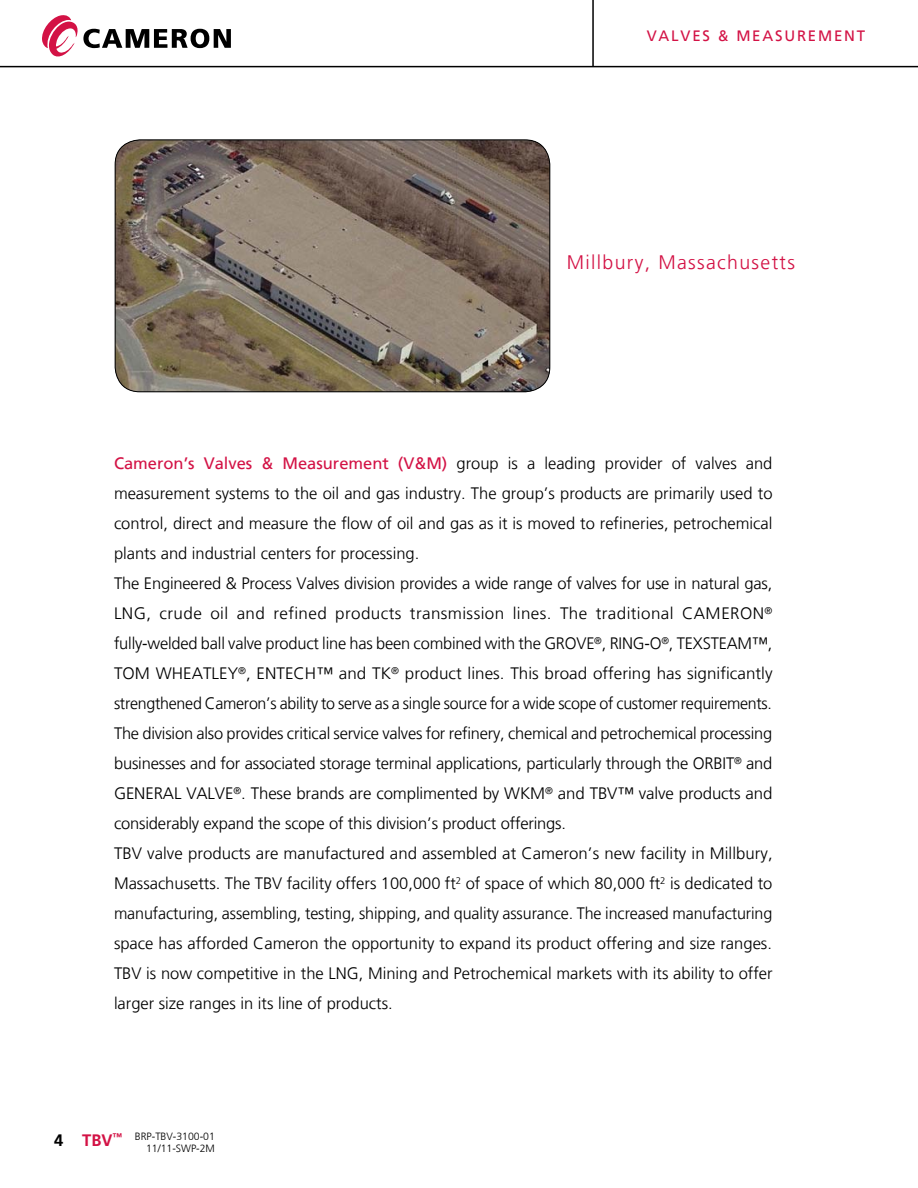
<style>
.page{position:relative;width:918px;height:1188px;background:#fff}
.page>*{position:absolute;margin:0;border:0;box-sizing:border-box;transform-origin:0 0}
.t1{font:300 19.5px "Frutiger";letter-spacing:.07em;color:#d31245}
.t2{font:300 16.5px/30px "Frutiger";color:#000}
.t3{font:700 16.5px "Frutiger";color:#d31245}
.t4{font:700 16.5px "Frutiger";color:#000}
.t5{font:15px "Frutiger Roman";letter-spacing:.12em;color:#d31245}
.t6{font:300 10.5px/12.6px "Frutiger";color:#000;text-align:right}
.s1{font-family:"Frutiger Roman";font-weight:400;color:#d31245}
</style>
<div class="page">
<hr style="left:0;top:66px;width:918px;height:1px;background:#000">
<hr style="left:592px;top:0;width:2px;height:67px;background:#000">
<svg style="left:42px;top:15px;width:189px;height:42px"></svg>
<img style="left:115px;top:140px;width:435px;height:252px">
<div style="left:115px;top:139px;width:435px;height:253px;border:1px solid #000;border-radius:25px"></div>
<p class="t5" style="left:647px;top:27px;width:220px">VALVES &amp; MEASUREMENT</p>
<p class="t1" style="left:567px;top:251px;width:230px">Millbury, Massachusetts</p>
<p class="t2" style="left:114px;top:448px;width:660px"><span class="s1">Cameron’s Valves &amp; Measurement (V&amp;M)</span> group is a leading provider of valves and measurement systems to the oil and gas industry. The group’s products are primarily used to control, direct and measure the flow of oil and gas as it is moved to refineries, petrochemical plants and industrial centers for processing.<br>The Engineered &amp; Process Valves division provides a wide range of valves for use in natural gas, LNG, crude oil and refined products transmission lines. The traditional CAMERON<sup>® </sup>fully-welded ball valve product line has been combined with the GROVE<sup>®</sup>, RING-O<sup>®</sup>, TEXSTEAM™, TOM WHEA</p>
<p class="t2" style="left:114px;top:658px;width:660px;text-indent:202px">™ and TK<sup>®</sup> product lines. This broad offering has significantly strengthened Cameron’s ability to serve as a single source for a wide scope of customer requirements.<br>The division also provides critical service valves for refinery, chemical and petrochemical processing businesses and for associated storage terminal applications, particularly through the ORBIT<sup>®</sup> and GENERAL VALVE <sup>®</sup>. These brands are complimented by WKM<sup>®</sup> and TBV™ valve products and considerably expand the scope of this division’s product offerings.<br>TBV valve products are manufactured and assembled at Cameron’s new facility in Millbury, Massachusetts. The TBV facility offers 100,000 ft<sup>2</sup> of space of which 80,000 ft<sup>2</sup> is dedicated to manufacturing, assembling, testing, shipping, and quality assurance. The increased manufacturing space has afforded C ameron the opportunity to expand its product offering and size ranges.<br>TBV is now competitive in the LNG, Mining and Petrochemical markets with its ability to offer larger size ranges in its line of products.</p>
<p class="t2" style="left:203px;top:658px;width:93px">TLEY<sup>®</sup>, ENTECH</p>
<p class="t4" style="left:54px;top:1130px;width:11px">4</p>
<p class="t3" style="left:82px;top:1130px;width:41px">TBV<sup>™</sup></p>
<p class="t6" style="left:135px;top:1130px;width:81px">BRP-TBV-3100-01<br>11/11-SWP-2M</p>
</div>
